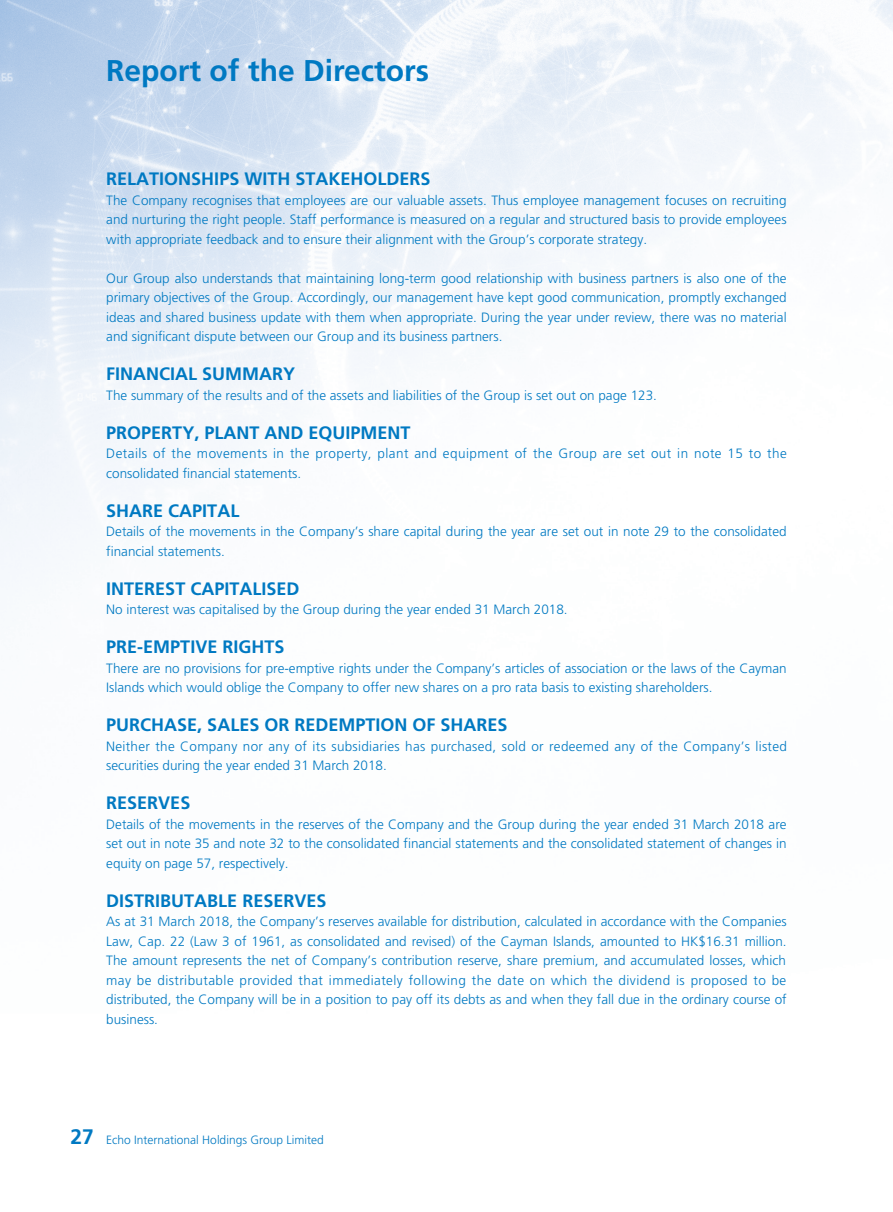
<style>
.page{position:relative;width:893px;height:1212px;background:#fff}
.page>*{position:absolute;margin:0;border:0;box-sizing:border-box;transform-origin:0 0}
.t1{font:700 30px "Frutiger LT Std";color:#0079c2}
.t2{font:700 21px "Frutiger LT Std";color:#0079c2}
._01_H1{font:700 18px "Frutiger LT Std";color:#0079c2}
._00_txt{font:300 13.5px/19.5px "Frutiger LT Std";color:#0079c2;text-align:justify}
._00_txt-2{font:300 13.5px/19.5px "Frutiger LT Std";letter-spacing:.02em;color:#0079c2}
._00_txt-3{font:300 13.5px/19.5px "Frutiger LT Std";letter-spacing:.035em;color:#0079c2}
.t3{font:300 12px "Frutiger LT Std";color:#0079c2}
</style>
<div class="page">
<img style="left:0;top:0;width:893px;height:581px">
<p class="t1" style="left:106px;top:53px;width:324px">Report of the Directors</p>
<p class="_01_H1" style="left:106px;top:168px;width:326px">RELATIONSHIPS WITH STAKEHOLDERS</p>
<p class="_00_txt" style="left:106px;top:190px;width:682px">The Company recognises that employees are our valuable assets. Thus employee management focuses on recruiting and nurturing the right people. Staff performance is measured on a regular and structured basis to provide employees with appropriate feedback and to ensure their alignment with the Group’s corporate strategy.</p>
<p class="_00_txt" style="left:106px;top:268px;width:682px">Our Group also understands that maintaining long-term good relationship with business partners is also one of the primary objectives of the Group. Accordingly, our management have kept good communication, promptly exchanged ideas and shared business update with them when appropriate. During the year under review, there was no material and significant dispute between our Group and its business partners.</p>
<p class="_01_H1" style="left:106px;top:363px;width:190px">FINANCIAL SUMMARY</p>
<p class="_00_txt" style="left:106px;top:385px;width:552px">The summary of the results and of the assets and liabilities of the Group is set out on page 123.</p>
<p class="_01_H1" style="left:106px;top:422px;width:306px">PROPERTY, PLANT AND EQUIPMENT</p>
<p class="_00_txt-3" style="left:106px;top:444px;width:682px">Details of the movements in the property, plant and equipment of the Group are set out in note 15 to the consolidated financial statements.</p>
<p class="_01_H1" style="left:106px;top:500px;width:135px">SHARE CAPITAL</p>
<p class="_00_txt" style="left:106px;top:522px;width:682px">Details of the movements in the Company’s share capital during the year are set out in note 29 to the consolidated financial statements.</p>
<p class="_01_H1" style="left:106px;top:578px;width:195px">INTEREST CAPITALISED</p>
<p class="_00_txt" style="left:106px;top:600px;width:463px">No interest was capitalised by the Group during the year ended 31 March 2018.</p>
<p class="_01_H1" style="left:106px;top:636px;width:180px">PRE-EMPTIVE RIGHTS</p>
<p class="_00_txt" style="left:106px;top:658px;width:682px">There are no provisions for pre-emptive rights under the Company’s articles of association or the laws of the Cayman<br>Islands which would oblige the Company to offer new shares on a pro rata basis to existing shareholders.</p>
<p class="_01_H1" style="left:106px;top:714px;width:403px">PURCHASE, SALES OR REDEMPTION OF SHARES</p>
<p class="_00_txt-2" style="left:106px;top:736px;width:682px">Neither the Company nor any of its subsidiaries has purchased, sold or redeemed any of the Company’s listed securities during the year ended 31 March 2018.</p>
<p class="_01_H1" style="left:106px;top:792px;width:86px">RESERVES</p>
<p class="_00_txt" style="left:106px;top:814px;width:682px">Details of the movements in the reserves of the Company and the Group during the year ended 31 March 2018 are set out in note 35 and note 32 to the consolidated financial statements and the consolidated statement of changes in equity on page 57, respectively.</p>
<p class="_01_H1" style="left:106px;top:890px;width:222px">DISTRIBUTABLE RESERVES</p>
<p class="_00_txt" style="left:106px;top:912px;width:682px">As at 31 March 2018, the Company’s reserves available for distribution, calculated in accordance with the Companies Law, Cap. 22 (Law 3 of 1961, as consolidated and revised) of the Cayman Islands, amounted to HK$16.31 million.<br>The amount represents the net of Company’s contribution reserve, share premium, and accumulated losses, which may be distributable provided that immediately following the date on which the dividend is proposed to be distributed, the Company will be in a position to pay off its debts as and when they fall due in the ordinary course of business.</p>
<p class="t2" style="left:70px;top:1125px;width:25px">27</p>
<p class="t3" style="left:106px;top:1133px;width:219px">Echo International Holdings Group Limited</p>
</div>
